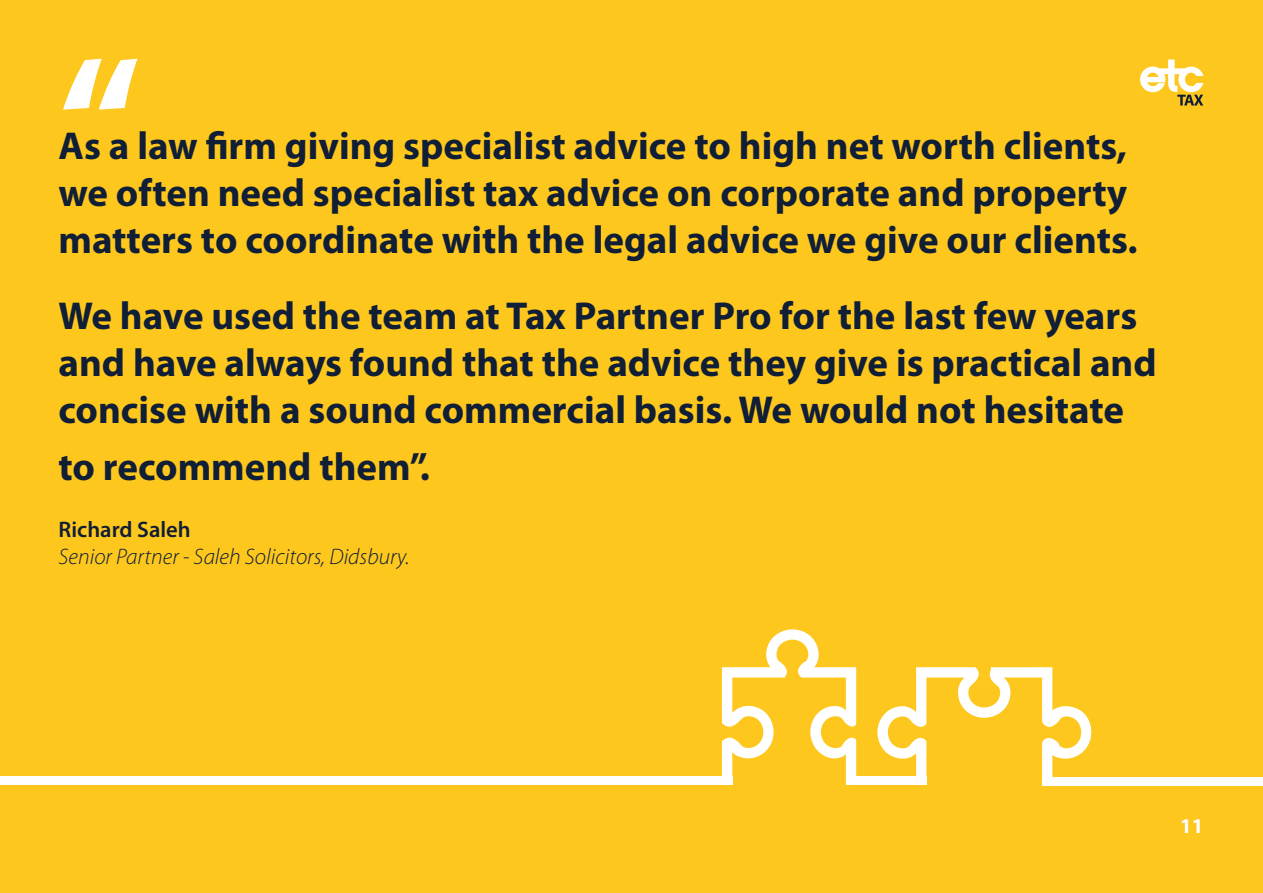
<style>
.page{position:relative;width:1263px;height:893px;background:#fdc71e}
.page>*{position:absolute;margin:0;border:0;box-sizing:border-box;transform-origin:0 0}
.t1{font:700 182.4px "Myriad Pro";color:#fff}
.t2{font:700 39px/46.8px "Myriad Pro";color:#101e36}
.t3{font:italic 300 22.5px/27px "Myriad Pro";color:#101e36}
.t4{font:700 21px "Myriad Pro";color:#fff}
.s1{font-weight:600;font-style:normal}
</style>
<div class="page">
<div style="left:1042px;top:777px;width:221px;height:9px;background:#fff"></div>
<div style="left:854px;top:776px;width:72px;height:9px;background:#fff"></div>
<div style="left:0;top:776px;width:732px;height:9px;background:#fff"></div>
<svg style="left:877px;top:667px;width:215px;height:118px"></svg>
<svg style="left:722px;top:629px;width:134px;height:156px"></svg>
<svg style="left:1140px;top:60px;width:63px;height:46px"></svg>
<p class="t1" style="left:58px;top:21px;width:84px">“</p>
<p class="t2" style="left:58px;top:123px;width:1081px">As a law firm giving specialist advice to high net worth clients, we often need specialist tax advice on corporate and property matters to coordinate with the legal advice we give our clients.</p>
<p class="t2" style="left:58px;top:293px;width:1100px">We have used the team at Tax Partner Pro for the last few years and have always found that the advice they give is practical and concise with a sound commercial basis. We would not hesitate</p>
<p class="t2" style="left:58px;top:444px;width:373px">to recommend them”.</p>
<p class="t3" style="left:58px;top:517px;width:352px"><span class="s1">Richard Saleh<br></span>Senior Partner - Saleh Solicitors, Didsbury.</p>
<p class="t4" style="left:1180px;top:815px;width:25px">11</p>
</div>
